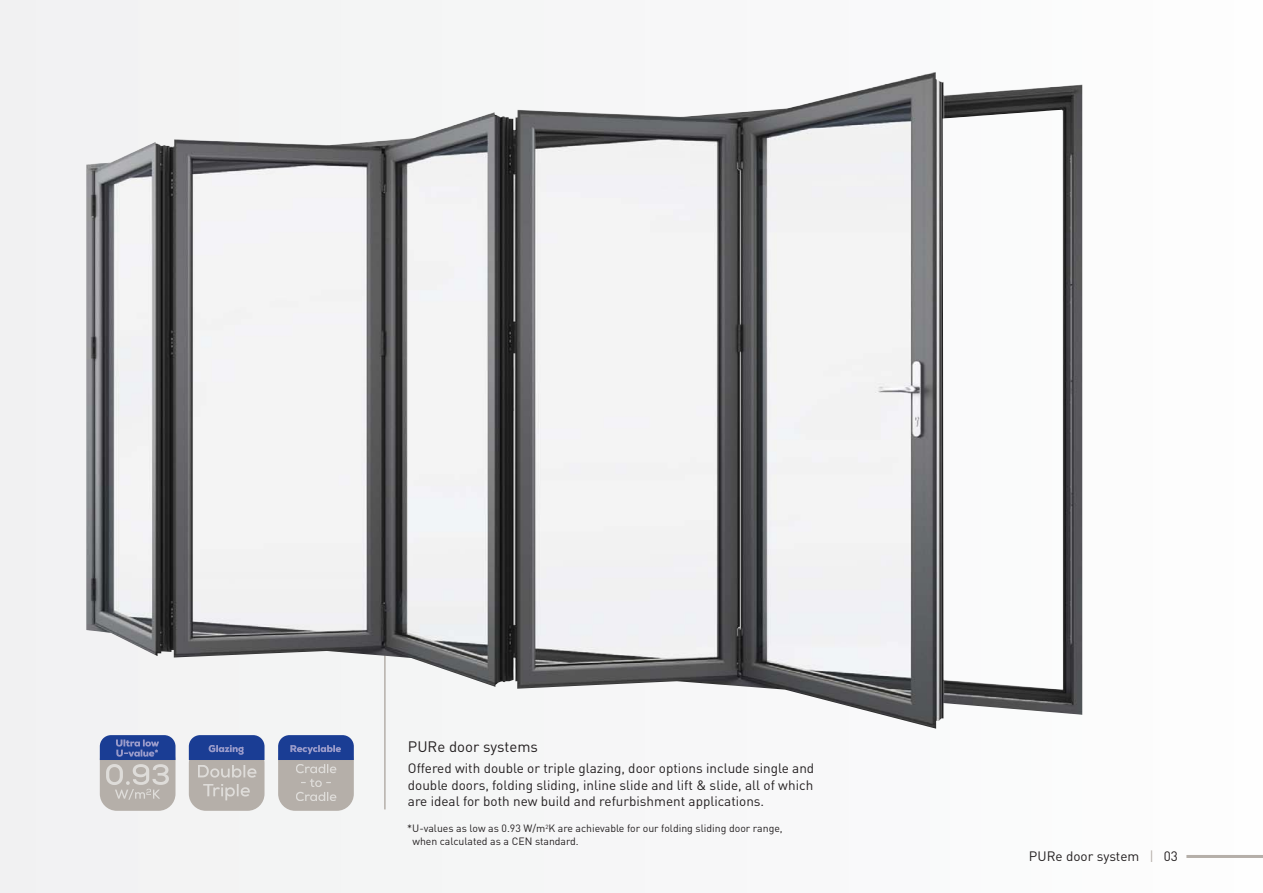
<style>
.page{position:relative;width:1263px;height:893px;background:#f8f8f9}
.page>*{position:absolute;margin:0;border:0;box-sizing:border-box;transform-origin:0 0}
.t1{font:15px "DIN";color:#231f20}
.t2{font:13.5px/16.5px "DIN";color:#231f20;text-align:justify}
.t3{font:10.5px/13.5px "DIN";color:#231f20}
.s1{color:#b5afa9}
</style>
<div class="page">
<hr style="left:1186px;top:855px;width:77px;height:3px;background:#b5afa9">
<div style="left:100px;top:743px;width:75px;height:68px;background:#b5afa9;border-radius:17px"></div>
<svg style="left:100px;top:735px;width:75px;height:65px"></svg>
<div style="left:278px;top:744px;width:76px;height:67px;background:#b5afa9;border-radius:17px"></div>
<svg style="left:278px;top:735px;width:76px;height:38px"></svg>
<svg style="left:296px;top:779px;width:40px;height:22px"></svg>
<div style="left:189px;top:746px;width:75px;height:65px;background:#b5afa9;border-radius:17px"></div>
<svg style="left:203px;top:784px;width:47px;height:16px"></svg>
<svg style="left:189px;top:735px;width:75px;height:43px"></svg>
<hr style="left:384px;top:521px;width:2px;height:288px;background:#b5afa9">
<img style="left:86px;top:72px;width:996px;height:657px">
<p class="t1" style="left:408px;top:742px;width:132px">PURe door systems</p>
<p class="t2" style="left:408px;top:762px;width:408px">Offered with double or triple glazing, door options include single and double doors, folding sliding, inline slide and lift &amp; slide, all of which are ideal for both new build and refurbishment applications.</p>
<p class="t3" style="left:412px;top:823px;width:372px;text-indent:-5px">*U-values as low as 0.93 W/m<sup>2</sup>K are achievable for our folding sliding door range, when calculated as a CEN standard.</p>
<p class="t2" style="left:1029px;top:849px;width:150px">PURe door system <span class="s1">|</span> 03</p>
</div>
